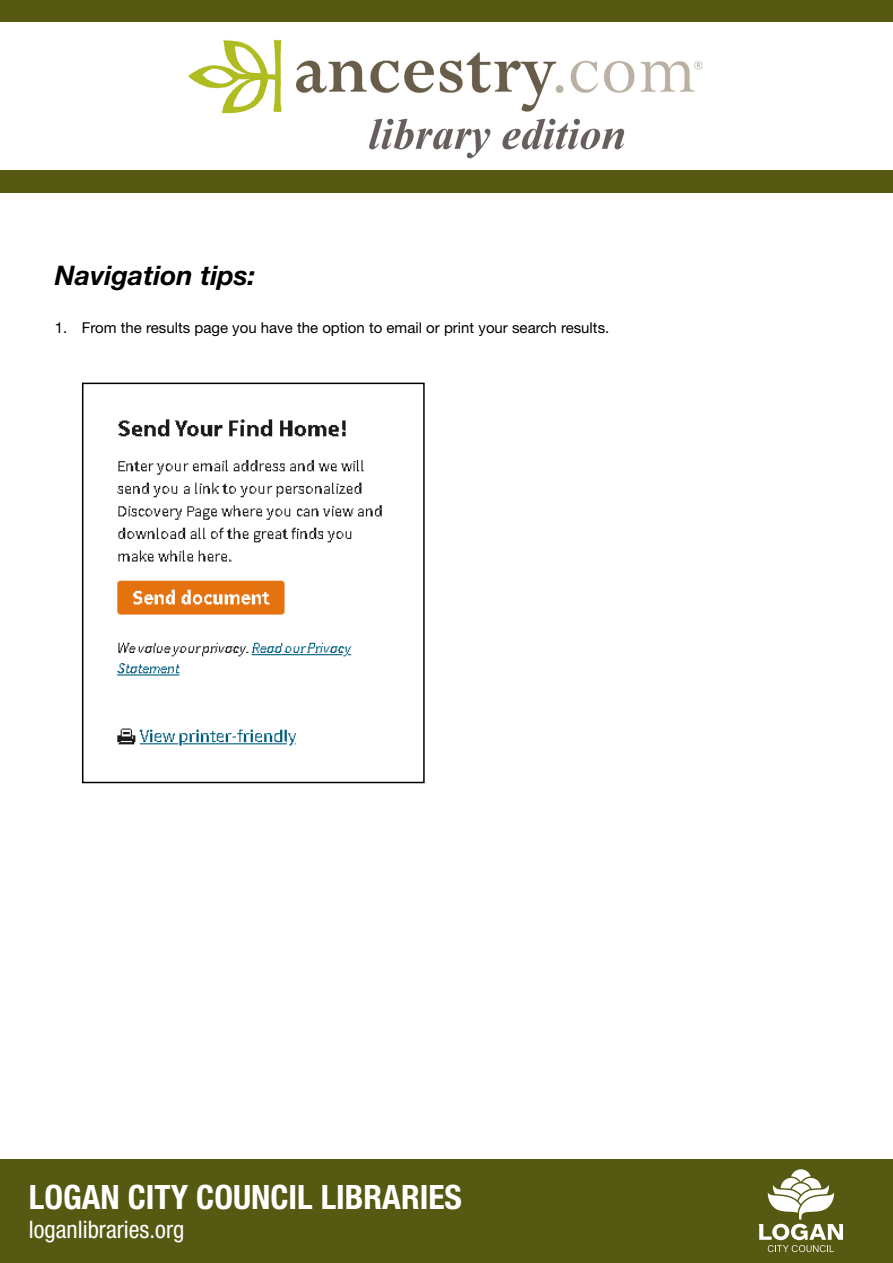
<style>
.page{position:relative;width:893px;height:1263px;background:#fff}
.page>*{position:absolute;margin:0;border:0;box-sizing:border-box;transform-origin:0 0}
.t1{font:700 condensed 33.6px "Helvetica Neue LT Std";color:#fff}
.t2{font:italic 700 27px "Helvetica Neue LT Std";color:#000}
.t3{font:condensed 24.15px "Helvetica Neue LT Std";color:#fff}
.t4{font:15px "Helvetica Neue LT Std";color:#000}
</style>
<div class="page">
<img style="left:188px;top:39px;width:515px;height:120px">
<img style="left:116px;top:419px;width:266px;height:327px">
<div style="left:82px;top:383px;width:343px;height:400px;border:2px solid #000"></div>
<div style="left:0;top:1159px;width:893px;height:104px;background:#555912"></div>
<svg style="left:758px;top:1169px;width:85px;height:83px"></svg>
<div style="left:0;top:170px;width:893px;height:22px;background:#555912"></div>
<div style="left:0;top:0;width:893px;height:21px;background:#555912"></div>
<h2 class="t2" style="left:55px;top:259px;width:202px">Navigation tips:</h2>
<p class="t4" style="left:55px;top:319px;width:556px">1. From the results page you have the option to email or print your search results.</p>
<h2 class="t1" style="left:29px;top:1177px;width:434px">LOGAN CITY COUNCIL LIBRARIES</h2>
<p class="t3" style="left:29px;top:1216px;width:157px">loganlibraries.org</p>
</div>
